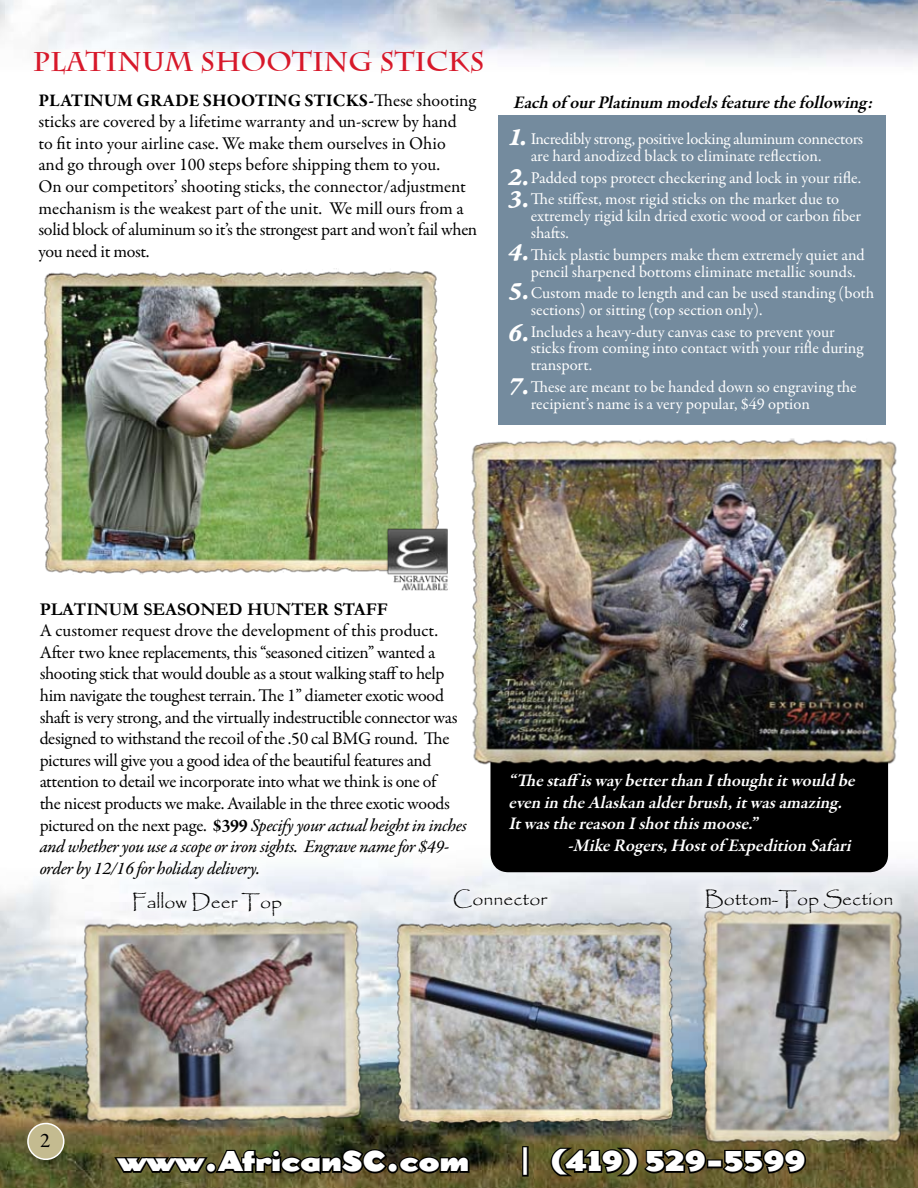
<style>
.page{position:relative;width:918px;height:1188px;background:#fff}
.page>*{position:absolute;margin:0;border:0;box-sizing:border-box;transform-origin:0 0}
.t1{font:900 27px "Dogma";letter-spacing:.02em;color:#fff}
.t2{font:700 27px "Charlesworth";color:#d7182a}
.t3{font:26.85px "Garamond Premr Pro Bd It Capt";color:#fff}
.t4{font:21px "Garamond Premr Pro";color:#000}
.t5{font:19.5px "Papyrus";color:#000}
.t6{font:18px/21.6px "Garamond Premr Pro";letter-spacing:-.01em;color:#000}
.t7{font:italic 600 18px/21.6px "Garamond Premr Pro";color:#fff}
.t8{font:18px/21.6px "Garamond Premr Pro Med It";letter-spacing:-.02em;color:#000}
.t9{font:italic 600 18px "Garamond Premr Pro";color:#000}
.t10{font:700 18px "Garamond";color:#000}
.t11{font:700 18px "Garamond Premr Pro";color:#000}
.t12{font:16.5px/16.8px "Garamond Premr Pro";letter-spacing:.01em;color:#fff}
.t13{font:16.5px/16.8px "Garamond Premr Pro";letter-spacing:-.01em;color:#fff}
.t14{font:16.5px/16.8px "Garamond Premr Pro";letter-spacing:.03em;color:#fff}
.s1{font-weight:700}
.s2{font-family:"Garamond Premr Pro"}
.s3{font-family:"Garamond Premr Pro";font-weight:700}
</style>
<div class="page">
<img style="left:0;top:807px;width:918px;height:381px">
<div style="left:27px;top:1123px;width:37px;height:37px;border:2px solid #fff;border-radius:50%"></div>
<img style="left:0;top:0;width:918px;height:64px">
<div style="left:522px;top:1146px;width:7px;height:31px;border:3px solid #000"></div>
<svg style="left:549px;top:1146px;width:144px;height:32px;background:#3d391b"></svg>
<div style="left:498px;top:115px;width:388px;height:310px;background:#748b9e"></div>
<svg style="left:28px;top:807px;width:486px;height:381px"></svg>
<div style="left:490px;top:728px;width:398px;height:144px;background:#000;border-radius:18px"></div>
<img style="left:693px;top:906px;width:213px;height:282px">
<img style="left:79px;top:917px;width:292px;height:213px">
<img style="left:393px;top:919px;width:289px;height:210px">
<img style="left:42px;top:268px;width:397px;height:306px">
<img style="left:365px;top:528px;width:83px;height:63px">
<svg style="left:122px;top:881px;width:237px;height:62px;fill:#eef1f6"></svg>
<svg style="left:443px;top:878px;width:237px;height:62px"></svg>
<svg style="left:694px;top:878px;width:224px;height:65px;background:#cacac8"></svg>
<img style="left:471px;top:438px;width:428px;height:349px">
<h1 class="t2" style="left:33px;top:46px;width:453px">PLATINUM SHOOTING STICKS</h1>
<p class="t6" style="left:39px;top:90px;width:440px;text-indent:229px"><span class="s1">ING STICKS-</span>These shooting sticks are covered by a lifetime warranty and un-screw by hand<br>to fit into your airline case. We make them ourselves in Ohio<br>and go through over 100 steps before shipping them to you.<br>On our competitors’ shooting sticks, the connector/adjustment mechanism is the weakest part of the unit. We mill ours from a solid block of aluminum so it’s the strongest part and won’t fail when you need it most.</p>
<p class="t11" style="left:39px;top:89px;width:203px">PLATINUM GRADE SHOOT</p>
<p class="t9" style="left:513px;top:91px;width:366px">Each of ourPlatinum modelsfeaturethefollowing:</p>
<h2 class="t3" style="left:508px;top:120px;width:20px">1.</h2>
<p class="t13" style="left:531px;top:131px;width:334px">Incredibly strong, positive locking aluminum connectors are hard anodized black to eliminate reflection.</p>
<p class="t12" style="left:531px;top:167px;width:332px;line-height:21.6px">Padded tops protect checkering and lock in your rifle.<br>The stiffest, most rigid sticks on the market due to</p>
<p class="t12" style="left:531px;top:208px;width:332px">extremely rigid kiln dried exotic wood or carbon fiber shafts.</p>
<p class="t14" style="left:531px;top:247px;width:336px">Thick plastic bumpers make them extremely quiet and pencil sharpened bottoms eliminate metallic sounds.</p>
<p class="t12" style="left:531px;top:285px;width:345px">Custom made to length and can be used standing (both sections) or sitting (top section only).</p>
<p class="t12" style="left:531px;top:323px;width:334px">Includes a heavy-duty canvas case to prevent your sticks from coming into contact with your rifle during transport.</p>
<p class="t12" style="left:531px;top:379px;width:328px">These are meant to be handed down so engraving the recipient’s name is a very popular, $49 option</p>
<h2 class="t3" style="left:508px;top:160px;width:22px">2.</h2>
<h2 class="t3" style="left:508px;top:183px;width:22px">3.</h2>
<h2 class="t3" style="left:508px;top:235px;width:22px">4.</h2>
<h2 class="t3" style="left:508px;top:274px;width:22px">5.</h2>
<h2 class="t3" style="left:508px;top:316px;width:22px">6.</h2>
<h2 class="t3" style="left:508px;top:370px;width:22px">7.</h2>
<p class="t10" style="left:40px;top:597px;width:350px">PLATINUM SEASONED HUNTER STAFF</p>
<p class="t6" style="left:40px;top:620px;width:419px">A customer request drove the development of this product.<br>After two knee replacements, this “seasoned citizen” wanted a shooting stick that would double as a stout walking staff to help him navigate the toughest terrain. The 1” diameter exotic wood shaft is very strong, and the virtually indestructible connector was designed to withstand the recoil of the .50 cal BMG round. The pictures will give you a good idea of the beautiful features and attention to detail we incorporate into what we think is one of the nicest products we make. Available in the three exotic woods</p>
<p class="t8" style="left:40px;top:815px;width:429px"><span class="s2">pictured on the next page.</span> <span class="s3">$399</span> Specify your actual height in inches and whether you use a scope or iron sights. Engrave name for $49- order by 12/16 for holiday delivery.</p>
<p class="t7" style="left:508px;top:770px;width:360px">“Thestaffisway betterthan Ithoughtitwould be&shy;even in theAlaskan alderbrush,itwasamazing.<br>Itwasthereason Ishotthismoose.”</p>
<p class="t7" style="left:568px;top:835px;width:289px">-MikeRogers,Hostof Exp edition Safari</p>
<p class="t5" style="left:132px;top:890px;width:152px">Fallow Deer Top</p>
<p class="t5" style="left:453px;top:887px;width:96px">Connector</p>
<p class="t5" style="left:705px;top:887px;width:190px">Bottom-Top Section</p>
<p class="t4" style="left:40px;top:1128px;width:12px">2</p>
<h1 class="t1" style="left:118px;top:1141px;width:353px">www.AfricanSC.com</h1>
<h1 class="t1" style="left:521px;top:1141px;width:286px">| (419) 529-5599</h1>
</div>
